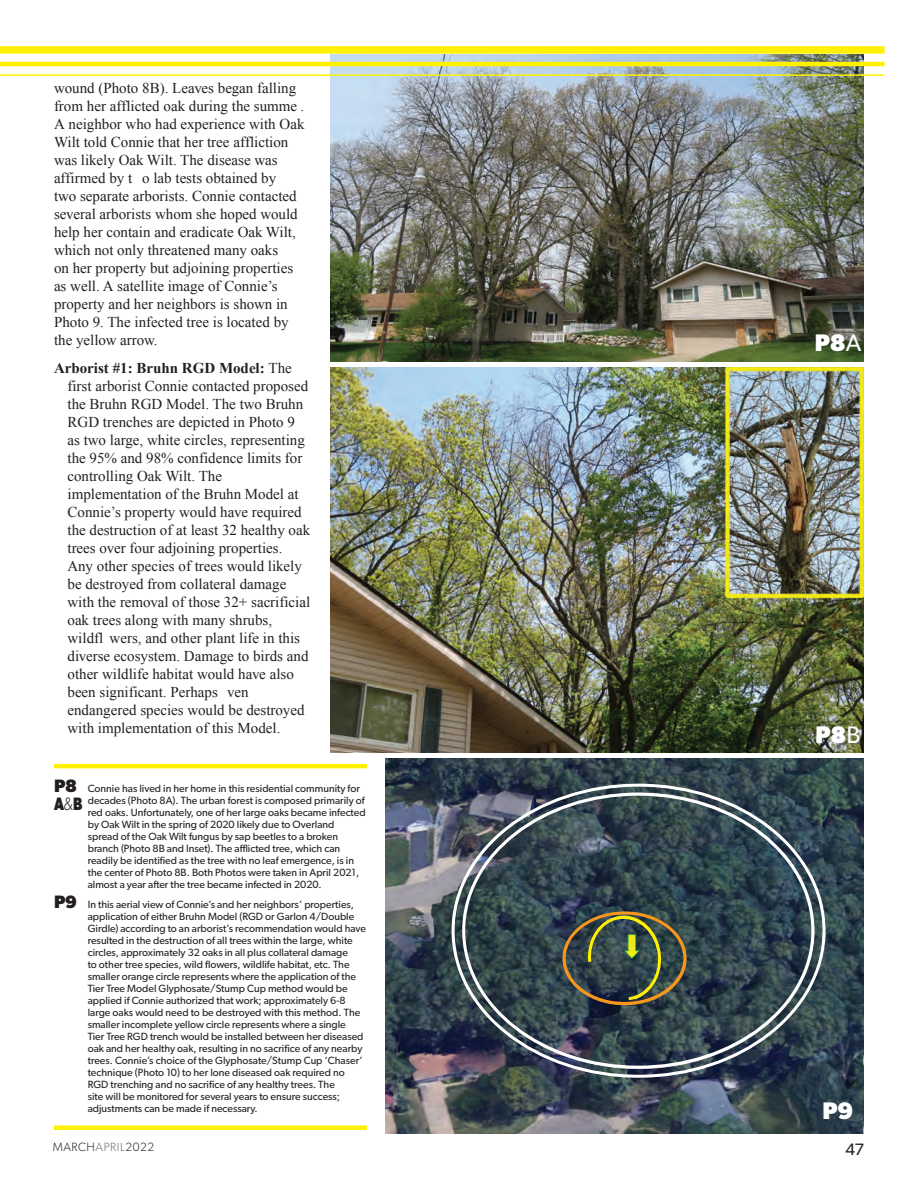
<style>
.page{position:relative;width:918px;height:1188px;background:#fff}
.page>*{position:absolute;margin:0;border:0;box-sizing:border-box;transform-origin:0 0}
.t1{font:700 24px "Gibson";color:#fff}
.t2{font:700 18px "Gibson";color:#231f20;scale:.78 1}
.t3{font:16.5px "Gibson";color:#231f20}
.t4{font:15px/18px "Times New Roman";color:#231f20}
.t5{font:300 12px "Gibson";letter-spacing:.05em;color:#231f20}
.t6{font:10.5px/12px "Gibson";color:#231f20}
.s1{font-weight:700}
.s2{font-weight:700;font-size:18px}
.s3{font-weight:300}
.s4{font-weight:400}
.s5{color:#6c6d70}
</style>
<div class="page">
<img style="left:385px;top:758px;width:479px;height:376px">
<img style="left:331px;top:54px;width:533px;height:308px">
<img style="left:331px;top:367px;width:533px;height:386px">
<hr style="left:54px;top:764px;width:313px;height:4px;background:#fff101">
<div style="left:54px;top:1125px;width:313px;height:5px;background:#fff101"></div>
<div style="left:563px;top:912px;width:123px;height:93px;border:3px solid #f7951d;border-radius:50%"></div>
<img style="left:587px;top:916px;width:75px;height:86px">
<div style="left:0;top:46px;width:885px;height:8px;background:#fff101"></div>
<hr style="left:0;top:62px;width:885px;height:4px;background:#fff101">
<hr style="left:0;top:74px;width:885px;height:2px;background:#fff101">
<p class="t4" style="left:54px;top:78px;width:252px">wound (Photo 8B). Leaves began falling from her afflicted oak during the summe .<br>A neighbor who had experience with Oak Wilt told Connie that her tree affliction was likely Oak Wilt. The disease was affirmed by t o lab tests obtained by<br>two separate arborists. Connie contacted several arborists whom she hoped would help her contain and eradicate Oak Wilt, which not only threatened many oaks<br>on her property but adjoining properties as well. A satellite image of Connie’s property and her neighbors is shown in Photo 9. The infected tree is located by the yellow arrow.</p>
<p class="t4" style="left:68px;top:359px;width:244px;text-indent:-14px"><span class="s1">Arborist #1: Bruhn RGD Model:</span> The first arborist Connie contacted proposed the Bruhn RGD Model. The two Bruhn RGD trenches are depicted in Photo 9 as two large, white circles, representing the 95% and 98% confidence limits for controlling Oak Wilt. The implementation of the Bruhn Model at Connie’s property would have required the destruction of at least 32 healthy oak trees over four adjoining properties.<br>Any other species of trees would likely be destroyed from collateral damage with the removal of those 32+ sacrificial oak trees along with many shrubs, wildfl wers, and other plant life in this diverse ecosystem. Damage to birds and other wildlife habitat would have also been significant. Perhaps ven endangered species would be destroyed with implementation of this Model.</p>
<p class="t6" style="left:88px;top:783px;width:279px;text-indent:-34px"><span class="s2">P8</span> Connie has lived in her home in this residential community for decades (Photo 8A). The urban forest is composed primarily of red oaks. Unfortunately, one of her large oaks became infected by Oak Wilt in the spring of 2020 likely due to Overland spread of the Oak Wilt fungus by sap beetles to a broken branch (Photo 8B and Inset). The afflicted tree, which can readily be identified as the tree with no leaf emergence, is in the center of Photo 8B. Both Photos were taken in April 2021, almost a year after the tree became infected in 2020.</p>
<p class="t6" style="left:88px;top:898px;width:280px;text-indent:-34px"><span class="s2">P9</span> In this aerial view of Connie’s and her neighbors’ properties, application of either Bruhn Model (RGD or Garlon 4/Double Girdle) according to an arborist’s recommendation would have resulted in the destruction of all trees within the large, white circles, approximately 32 oaks in all plus collateral damage<br>to other tree species, wild flowers, wildlife habitat, etc. The smaller orange circle represents where the application of the Tier Tree Model Glyphosate/Stump Cup method would be applied if Connie authorized that work; approximately 6-8 large oaks would need to be destroyed with this method. The smaller incomplete yellow circle represents where a single<br>Tier Tree RGD trench would be installed between her diseased oak and her healthy oak, resulting in no sacrifice of any nearby trees. Connie’s choice of the Glyphosate/Stump Cup ‘Chaser’ technique (Photo 10) to her lone diseased oak required no RGD trenching and no sacrifice of any healthy trees. The<br>site will be monitored for several years to ensure success; adjustments can be made if necessary.</p>
<h2 class="t2" style="left:54px;top:793px;width:38px">A<span class="s3">&amp;</span>B</h2>
<h1 class="t1" style="left:815px;top:329px;width:48px">P8<span class="s4">A</span></h1>
<h1 class="t1" style="left:816px;top:720px;width:47px">P8<span class="s4">B</span></h1>
<h1 class="t1" style="left:823px;top:1097px;width:32px">P9</h1>
<p class="t5" style="left:53px;top:1140px;width:103px">MARCH<span class="s5">APRIL</span>2022</p>
<h3 class="t3" style="left:845px;top:1139px;width:20px">47</h3>
</div>
